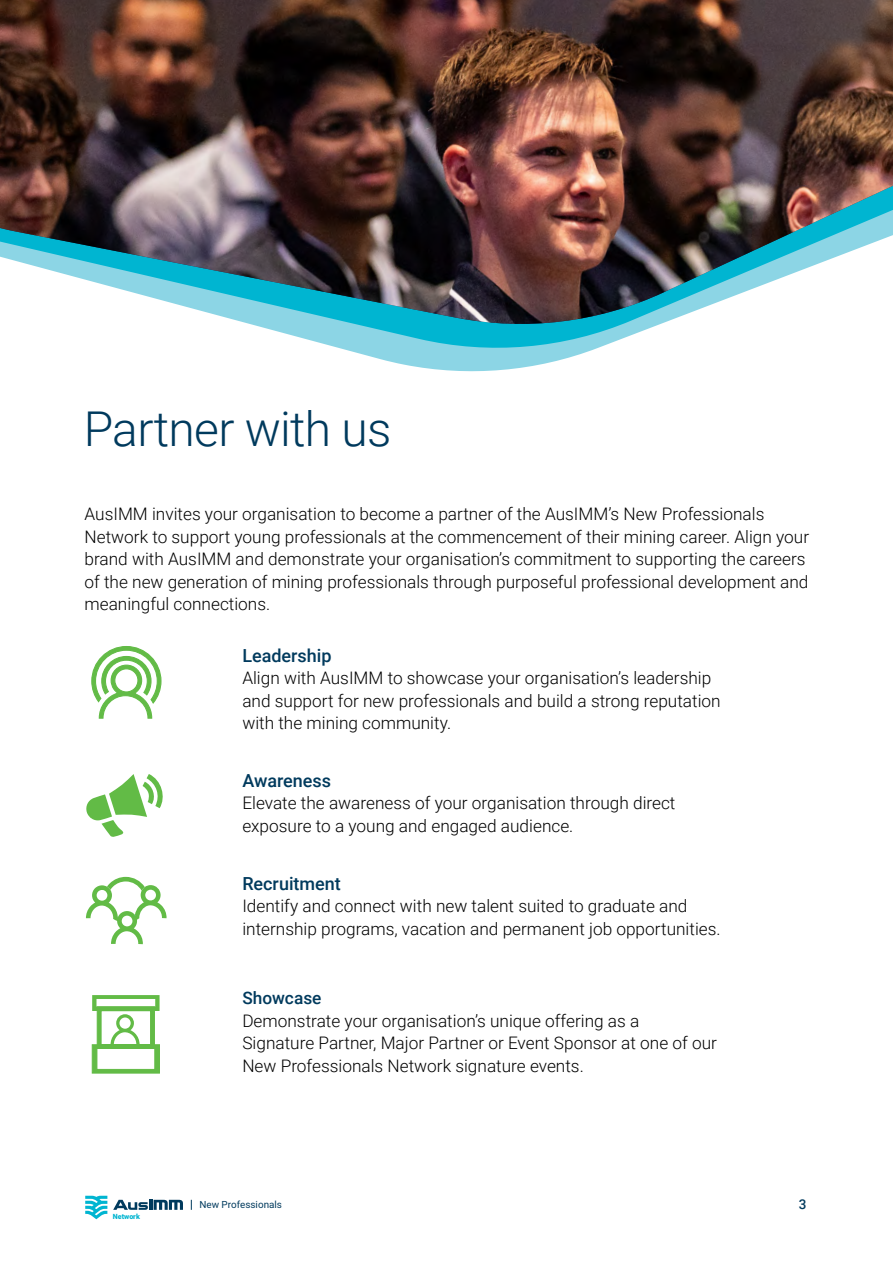
<style>
.page{position:relative;width:893px;height:1263px;background:#fff}
.page>*{position:absolute;margin:0;border:0;box-sizing:border-box;transform-origin:0 0}
.t1{font:300 48px "Roboto";letter-spacing:-.015em;color:#003a5d}
.t2{font:500 18px "Roboto";color:#003a5d}
.t3{font:300 17.25px/22.5px "Roboto";color:#000}
.t4{font:500 17.25px "Roboto";color:#003a5d}
.t5{font:500 13.5px "Roboto";color:#003a5d}
.t6{font:9.9px "Roboto";color:#003a5d}
.t7{font:900 7.2px "Roboto";color:#00b5d1}
</style>
<div class="page">
<svg style="left:113px;top:1200px;width:70px;height:10px"></svg>
<svg style="left:85px;top:1196px;width:22px;height:23px"></svg>
<svg style="left:91px;top:646px;width:71px;height:73px"></svg>
<svg style="left:86px;top:877px;width:81px;height:67px"></svg>
<svg style="left:365px;top:355px;width:212px;height:17px;fill:#8cd5e5"></svg>
<svg style="left:276px;top:331px;width:366px;height:24px;fill:#8cd5e5"></svg>
<img style="left:0;top:0;width:893px;height:331px">
<svg style="left:92px;top:995px;width:68px;height:79px"></svg>
<svg style="left:86px;top:774px;width:77px;height:63px"></svg>
<h1 class="t1" style="left:84px;top:395px;width:309px">Partner with us</h1>
<p class="t3" style="left:85px;top:502px;width:726px">AusIMM invites your organisation to become a partner of the AusIMM’s New Professionals Network to support young professionals at the commencement of their mining career. Align your brand with AusIMM and demonstrate your organisation’s commitment to supporting the careers of the new generation of mining professionals through purposeful professional development and meaningful connections.</p>
<p class="t2" style="left:242px;top:642px;width:91px">Leadership</p>
<p class="t3" style="left:242px;top:666px;width:480px">Align with AusIMM to showcase your organisation’s leadership and support for new professionals and build a strong reputation with the mining community.</p>
<p class="t2" style="left:242px;top:768px;width:90px">Awareness</p>
<p class="t3" style="left:242px;top:791px;width:435px">Elevate the awareness of your organisation through direct exposure to a young and engaged audience.</p>
<p class="t2" style="left:242px;top:870px;width:100px">Recruitment</p>
<p class="t3" style="left:242px;top:894px;width:480px">Identify and connect with new talent suited to graduate and internship programs, vacation and permanent job opportunities.</p>
<p class="t7" style="left:113px;top:1212px;width:29px">Network</p>
<p class="t4" style="left:242px;top:986px;width:81px">Showcase</p>
<p class="t3" style="left:242px;top:1009px;width:476px">Demonstrate your organisation’s unique offering as a<br>Signature Partner, Major Partner or Event Sponsor at one of our<br>New Professionals Network signature events.</p>
<p class="t6" style="left:199px;top:1198px;width:84px">New Professionals</p>
<p class="t5" style="left:799px;top:1195px;width:9px">3</p>
</div>
